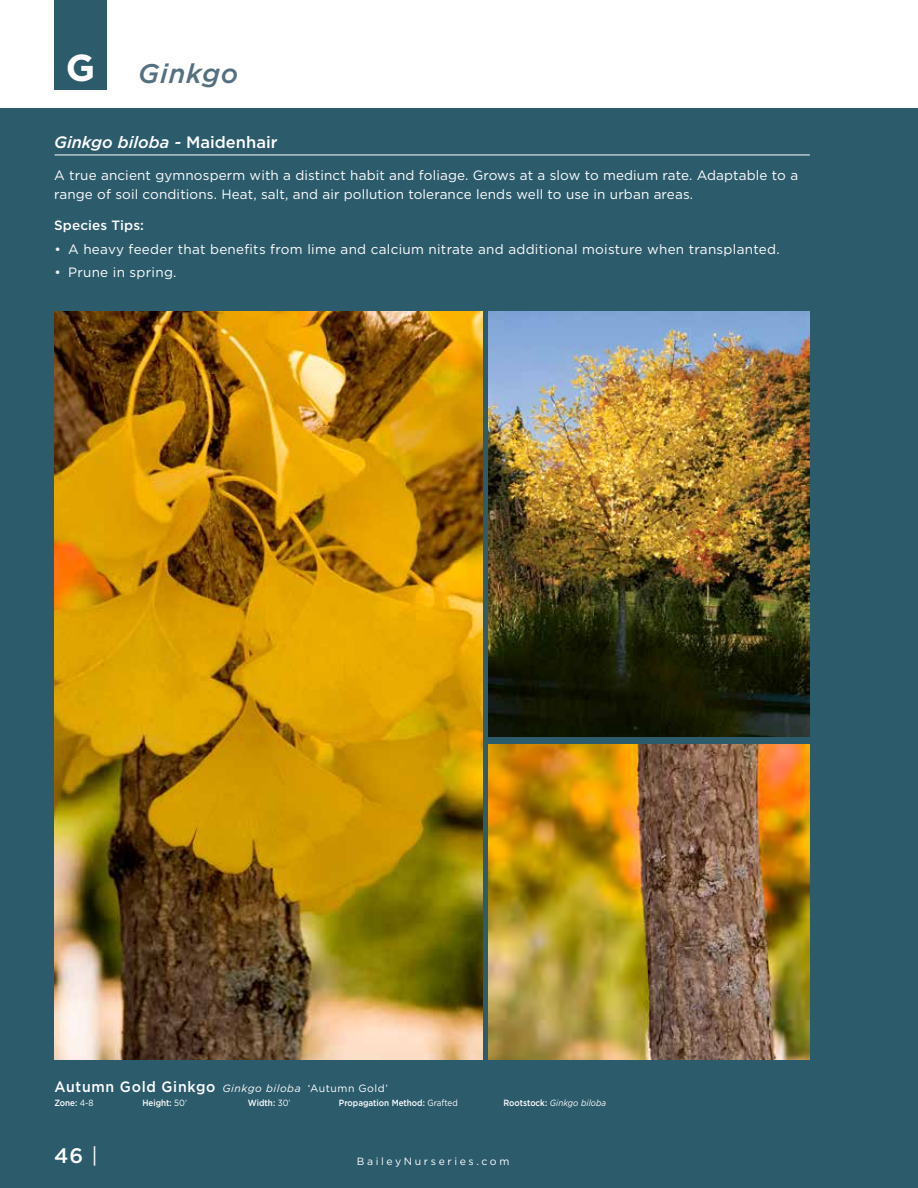
<style>
.page{position:relative;width:918px;height:1188px;background:#fff}
.page>*{position:absolute;margin:0;border:0;box-sizing:border-box;transform-origin:0 0}
.t1{font:700 37.5px "Gotham";color:#fff}
.t2{font:italic 500 27px "Gotham";letter-spacing:.03em;color:#547080}
.t3{font:500 21px "Gotham";color:#fff}
.t4{font:italic 500 16.5px "Gotham";color:#fff}
.t5{font:500 15px "Gotham";letter-spacing:.05em;color:#fff;scale:.94 1}
.t6{font:13.5px/19.5px "Gotham";letter-spacing:.01em;color:#fff}
.t7{font:500 13.5px "Gotham";letter-spacing:.01em;color:#fff}
.t8{font:10.5px "Gotham";letter-spacing:.25em;color:#fff}
.t9{font:500 9px "Gotham";color:#fff;scale:.9 1}
.t10{font:italic 9px "Gotham";letter-spacing:.01em;color:#fff;scale:.9 1}
.s1{font-style:normal}
.s2{font-weight:400;font-style:italic;font-size:10.5px}
.s3{font-weight:400;font-size:10.5px}
.s4{font-weight:400}
.s5{font-weight:500;font-style:normal}
</style>
<div class="page">
<div style="left:54px;top:0;width:53px;height:90px;background:#2c5b6c"></div>
<div style="left:0;top:108px;width:918px;height:1080px;background:#2c5b6c"></div>
<hr style="left:55px;top:155px;width:755px;height:1px;background:#fff">
<img style="left:54px;top:311px;width:428px;height:748px">
<img style="left:489px;top:311px;width:321px;height:426px">
<img style="left:489px;top:744px;width:321px;height:315px">
<h1 class="t1" style="left:66px;top:43px;width:31px">G</h1>
<h2 class="t2" style="left:138px;top:55px;width:102px">Ginkgo</h2>
<p class="t4" style="left:54px;top:132px;width:225px">Ginkgo biloba - <span class="s1">Maidenhair</span></p>
<p class="t6" style="left:54px;top:165px;width:746px">A true ancient gymnosperm with a distinct habit and foliage. Grows at a slow to medium rate. Adaptable to a range of soil conditions. Heat, salt, and air pollution tolerance lends well to use in urban areas.</p>
<p class="t7" style="left:54px;top:216px;width:91px">Species Tips:</p>
<p class="t6" style="left:55px;top:239px;width:727px">• A heavy feeder that benefits from lime and calcium nitrate and additional moisture when transplanted.</p>
<p class="t6" style="left:55px;top:263px;width:123px">• Prune in spring.</p>
<p class="t5" style="left:54px;top:1077px;width:356px">Autumn Gold Ginkgo <span class="s2">Ginkgo biloba</span> <span class="s3">‘Autumn Gold’</span></p>
<p class="t9" style="left:54px;top:1097px;width:45px">Zone: <span class="s4">4-8</span></p>
<p class="t9" style="left:142px;top:1097px;width:51px">Height: <span class="s4">50’</span></p>
<p class="t9" style="left:248px;top:1097px;width:49px">Width: <span class="s4">30’</span></p>
<p class="t9" style="left:339px;top:1097px;width:134px">Propagation Method: <span class="s4">Grafted</span></p>
<p class="t10" style="left:503px;top:1097px;width:116px"><span class="s5">Rootstock:</span> Ginkgo biloba</p>
<h3 class="t3" style="left:54px;top:1141px;width:45px">46 <span class="s4">|</span></h3>
<p class="t8" style="left:357px;top:1155px;width:154px">BaileyNurseries.com</p>
</div>
